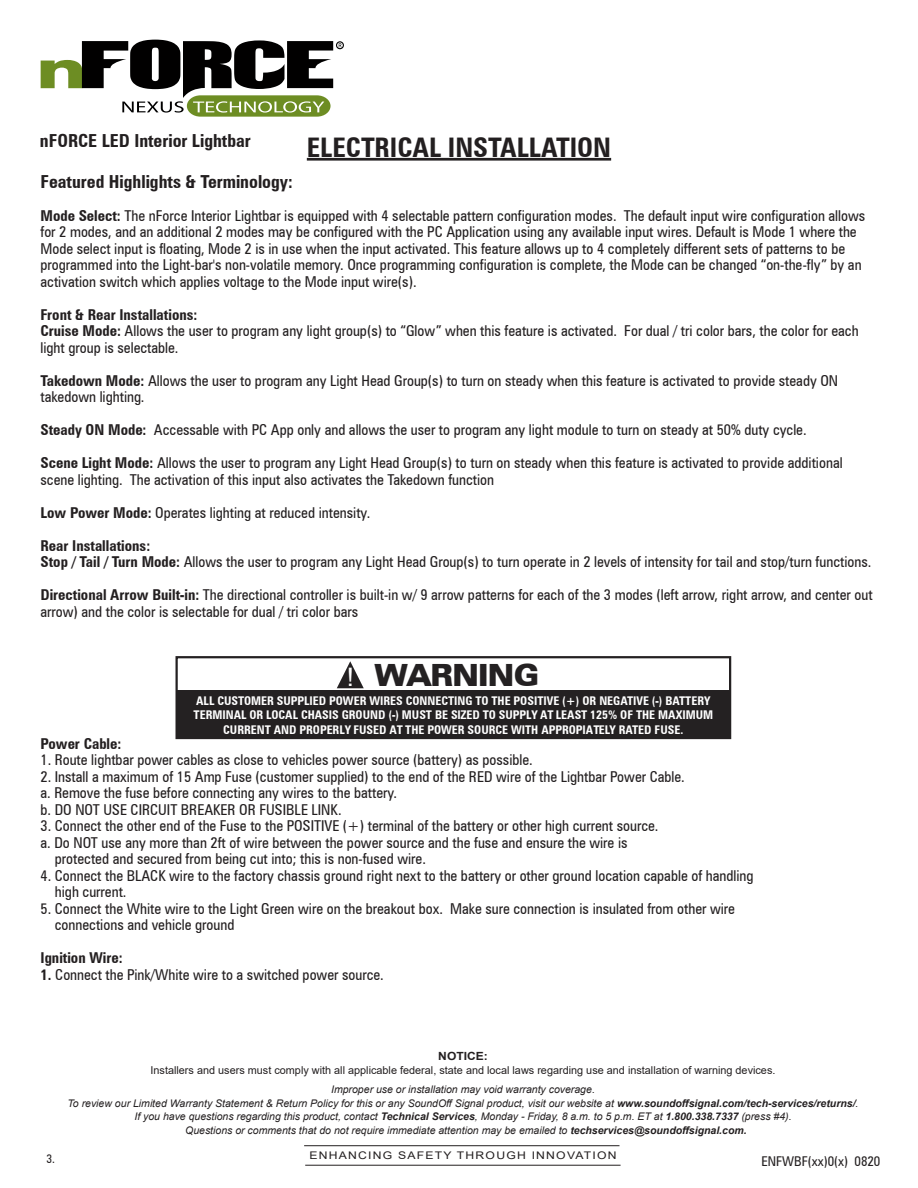
<style>
.page{position:relative;width:918px;height:1188px;background:#fff}
.page>*{position:absolute;margin:0;border:0;box-sizing:border-box;transform-origin:0 0}
.t1{font:900 expanded 30.6px "Zurich BT";color:#242122;scale:.85 1}
.Part_Number_s{font:700 condensed 27px "Zurich BT";color:#231f20}
.Imp_Info_-_line_2{font:700 condensed 18px "Zurich BT";color:#231f20}
.Imp_Info_-_line_2-2{font:condensed 15px/16.5px "Zurich BT";color:#231f20}
.Imp_Info_-_line_2-3{font:700 condensed 15px "Zurich BT";color:#231f20}
.t2{font:condensed 13.5px "Zurich BT";color:#231f20}
.t3{font:700 condensed 12px/14.4px "Zurich BT";color:#fff;text-align:center}
.t4{font:condensed 12px "Zurich BT";color:#231f20}
.t5{font:700 11.25px "Arial";color:#231f20;scale:1.07 1}
.t6{font:10.8px "Arial";color:#231f20}
.t7{font:italic 10.5px/13.5px "Arial";color:#231f20;text-align:center}
.t8{font:10.5px "Arial";letter-spacing:.1em;color:#231f20;scale:1.16 1}
.s1{font-weight:700}
.s2{font-family:"Arial";font-weight:400;font-stretch:normal;font-size:25.5px;color:#fff}
</style>
<div class="page">
<div style="left:336px;top:41px;width:8px;height:8px;border:1px solid #010000;border-radius:50%"></div>
<svg style="left:41px;top:40px;width:292px;height:77px"></svg>
<hr style="left:305px;top:1165px;width:316px;height:1px;background:#231f20">
<hr style="left:304px;top:1145px;width:316px;height:1px;background:#231f20">
<hr style="left:307px;top:158px;width:304px;height:3px;background:#231f20">
<div style="left:176px;top:656px;width:555px;height:83px;border:2px solid #242122"></div>
<svg style="left:337px;top:661px;width:27px;height:27px"></svg>
<div style="left:177px;top:691px;width:553px;height:47px;background:#242122"></div>
<p class="Imp_Info_-_line_2" style="left:40px;top:130px;width:212px">nFORCE LED Interior Lightbar</p>
<p class="Part_Number_s" style="left:307px;top:131px;width:306px">ELECTRICAL INSTALLATION</p>
<p class="Imp_Info_-_line_2" style="left:40px;top:170px;width:254px">Featured Highlights &amp; Terminology:</p>
<p class="Imp_Info_-_line_2-2" style="left:40px;top:207px;width:826px"><span class="s1">Mode Select:</span> The nForce Interior Lightbar is equipped with 4 selectable pattern configuration modes. The default input wire configuration allows for 2 modes, and an additional 2 modes may be configured with the PC Application using any available input wires. Default is Mode 1 where the Mode select input is floating, Mode 2 is in use when the input activated. This feature allows up to 4 completely different sets of patterns to be programmed into the Light-bar's non-volatile memory. Once programming configuration is complete, the Mode can be changed “on-the-fly” by an activation switch which applies voltage to the Mode input wire(s).</p>
<p class="Imp_Info_-_line_2-3" style="left:40px;top:305px;width:158px">Front &amp; Rear Installations:</p>
<p class="Imp_Info_-_line_2-2" style="left:40px;top:322px;width:820px"><span class="s1">Cruise Mode:</span> Allows the user to program any light group(s) to “Glow” when this feature is activated. For dual / tri color bars, the color for each light group is selectable.</p>
<p class="Imp_Info_-_line_2-2" style="left:40px;top:372px;width:799px"><span class="s1">Takedown Mode:</span> Allows the user to program any Light Head Group(s) to turn on steady when this feature is activated to provide steady ON takedown lighting.</p>
<p class="Imp_Info_-_line_2-2" style="left:40px;top:421px;width:768px"><span class="s1">Steady ON Mode:</span> Accessable with PC App only and allows the user to program any light module to turn on steady at 50% duty cycle.</p>
<p class="Imp_Info_-_line_2-2" style="left:40px;top:454px;width:804px"><span class="s1">Scene Light Mode:</span> Allows the user to program any Light Head Group(s) to turn on steady when this feature is activated to provide additional scene lighting. The activation of this input also activates the Takedown function</p>
<p class="Imp_Info_-_line_2-2" style="left:40px;top:504px;width:331px"><span class="s1">Low Power Mode:</span> Operates lighting at reduced intensity.</p>
<p class="Imp_Info_-_line_2-3" style="left:40px;top:536px;width:111px">Rear Installations:</p>
<p class="Imp_Info_-_line_2-2" style="left:40px;top:553px;width:832px"><span class="s1">Stop / Tail / Turn Mode:</span> Allows the user to program any Light Head Group(s) to turn operate in 2 levels of intensity for tail and stop/turn functions.</p>
<p class="Imp_Info_-_line_2-2" style="left:40px;top:586px;width:834px"><span class="s1">Directional Arrow Built-in:</span> The directional controller is built-in w/ 9 arrow patterns for each of the 3 modes (left arrow, right arrow, and center out arrow) and the color is selectable for dual / tri color bars</p>
<h1 class="t1" style="left:347px;top:657px;width:227px"><span class="s2">!</span> WARNING</h1>
<p class="t3" style="left:194px;top:693px;width:521px">ALL CUSTOMER SUPPLIED POWER WIRES CONNECTING TO THE POSITIVE (+) OR NEGATIVE (-) BATTERY<br>TERMINAL OR LOCAL CHASIS GROUND (-) MUST BE SIZED TO SUPPLY AT LEAST 125% OF THE MAXIMUM<br>CURRENT AND PROPERLY FUSED AT THE POWER SOURCE WITH APPROPIATELY RATED FUSE.</p>
<p class="Imp_Info_-_line_2-3" style="left:40px;top:734px;width:82px">Power Cable:</p>
<p class="Imp_Info_-_line_2-2" style="left:40px;top:751px;width:494px">1. Route lightbar power cables as close to vehicles power source (battery) as possible.</p>
<p class="Imp_Info_-_line_2-2" style="left:40px;top:768px;width:646px">2. Install a maximum of 15 Amp Fuse (customer supplied) to the end of the RED wire of the Lightbar Power Cable.</p>
<p class="Imp_Info_-_line_2-2" style="left:40px;top:784px;width:358px">a. Remove the fuse before connecting any wires to the battery.</p>
<p class="Imp_Info_-_line_2-2" style="left:40px;top:801px;width:303px">b. DO NOT USE CIRCUIT BREAKER OR FUSIBLE LINK.</p>
<p class="Imp_Info_-_line_2-2" style="left:40px;top:817px;width:619px">3. Connect the other end of the Fuse to the POSITIVE (+) terminal of the battery or other high current source.</p>
<p class="Imp_Info_-_line_2-2" style="left:40px;top:834px;width:589px">a. Do NOT use any more than 2ft of wire between the power source and the fuse and ensure the wire is</p>
<p class="Imp_Info_-_line_2-2" style="left:55px;top:850px;width:373px">protected and secured from being cut into; this is non-fused wire.</p>
<p class="Imp_Info_-_line_2-2" style="left:40px;top:867px;width:715px">4. Connect the BLACK wire to the factory chassis ground right next to the battery or other ground location capable of handling</p>
<p class="Imp_Info_-_line_2-2" style="left:55px;top:883px;width:73px">high current.</p>
<p class="Imp_Info_-_line_2-2" style="left:40px;top:900px;width:696px">5. Connect the White wire to the Light Green wire on the breakout box. Make sure connection is insulated from other wire</p>
<p class="Imp_Info_-_line_2-2" style="left:55px;top:916px;width:181px">connections and vehicle ground</p>
<p class="Imp_Info_-_line_2-3" style="left:40px;top:949px;width:84px">Ignition Wire:</p>
<p class="Imp_Info_-_line_2-2" style="left:40px;top:966px;width:345px"><span class="s1">1.</span> Connect the Pink/White wire to a switched power source.</p>
<p class="t4" style="left:46px;top:1152px;width:10px">3.</p>
<p class="t5" style="left:438px;top:1048px;width:48px">NOTICE:</p>
<p class="t6" style="left:151px;top:1062px;width:626px">Installers and users must comply with all applicable federal, state and local laws regarding use and installation of warning devices.</p>
<p class="t7" style="left:68px;top:1083px;width:793px">Improper use or installation may void warranty coverage.<br>To review our Limited Warranty Statement &amp; Return Policy for this or any SoundOff Signal product, visit our website at <span class="s1">www.soundoffsignal.com/tech-services/returns/</span>.<br>If you have questions regarding this product, contact <span class="s1">Technical Services</span>, Monday - Friday, 8 a.m. to 5 p.m. ET at <span class="s1">1.800.338.7337</span> (press #4).<br>Questions or comments that do not require immediate attention may be emailed to <span class="s1">techservices@soundoffsignal.com.</span></p>
<p class="t8" style="left:309px;top:1148px;width:266px">ENHANCING SAFETY THROUGH INNOVATION</p>
<p class="t2" style="left:762px;top:1153px;width:120px">ENFWBF(xx)0(x) 0820</p>
</div>
